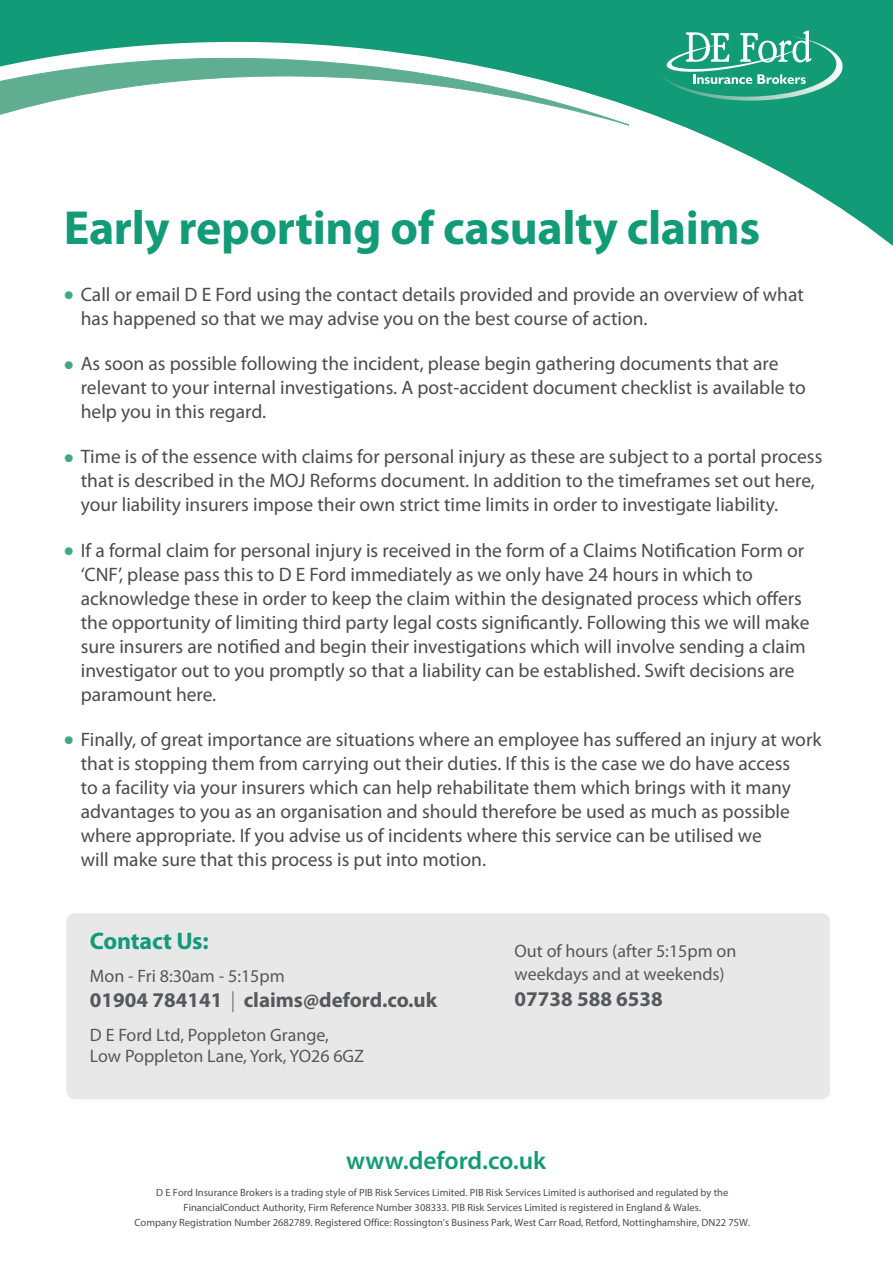
<style>
.page{position:relative;width:893px;height:1263px;background:#fff}
.page>*{position:absolute;margin:0;border:0;box-sizing:border-box;transform-origin:0 0}
.t1{font:700 48px "Myriad Pro";letter-spacing:-.01em;color:#129b77}
.t2{font:600 25.35px "Myriad Pro";color:#129b77}
.t3{font:700 24px "Myriad Pro";letter-spacing:-.01em;color:#129b77}
.t4{font:700 21px "Myriad Pro";color:#57585a}
.t5{font:19.5px/24px "Myriad Pro";color:#4b4c4d}
.t6{font:18px/21px "Myriad Pro";color:#57585a}
.t7{font:10.5px/15px "Myriad Pro";color:#4b4c4d;text-align:center}
.s1{font-weight:700;font-size:30px;color:#40a788}
.s2{font-weight:300}
</style>
<div class="page">
<div style="left:66px;top:913px;width:764px;height:186px;background:#e8e8e9;border-radius:9px"></div>
<svg style="left:0;top:0;width:893px;height:246px"></svg>
<svg style="left:0;top:50px;width:630px;height:76px"></svg>
<p class="t1" style="left:64px;top:197px;width:698px">Early reporting of casualty claims</p>
<p class="t5" style="left:81px;top:282px;width:724px;text-indent:-17px"><span class="s1">•</span> Call or email D E Ford using the contact details provided and provide an overview of what has happened so that we may advise you on the best course of action.</p>
<p class="t5" style="left:81px;top:351px;width:727px;text-indent:-17px"><span class="s1">•</span> As soon as possible following the incident, please begin gathering documents that are relevant to your internal investigations. A post-accident document checklist is available to help you in this regard.</p>
<p class="t5" style="left:81px;top:444px;width:743px;text-indent:-17px"><span class="s1">•</span> Time is of the essence with claims for personal injury as these are subject to a portal process that is described in the MOJ Reforms document. In addition to the timeframes set out here, your liability insurers impose their own strict time limits in order to investigate liability.</p>
<p class="t5" style="left:81px;top:538px;width:730px;text-indent:-17px"><span class="s1">•</span> If a formal claim for personal injury is received in the form of a Claims Notification Form or ‘CNF’, please pass this to D E Ford immediately as we only have 24 hours in which to acknowledge these in order to keep the claim within the designated process which offers the opportunity of limiting third party legal costs significantly. Following this we will make sure insurers are notified and begin their investigations which will involve sending a claim investigator out to you promptly so that a liability can be established. Swift decisions are paramount here.</p>
<p class="t5" style="left:81px;top:727px;width:742px;text-indent:-17px"><span class="s1">•</span> Finally, of great importance are situations where an employee has suffered an injury at work that is stopping them from carrying out their duties. If this is the case we do have access<br>to a facility via your insurers which can help rehabilitate them which brings with it many advantages to you as an organisation and should therefore be used as much as possible where appropriate. If you advise us of incidents where this service can be utilised we<br>will make sure that this process is put into motion.</p>
<p class="t3" style="left:90px;top:925px;width:120px">Contact Us:</p>
<p class="t6" style="left:90px;top:965px;width:196px">Mon - Fri 8:30am - 5:15pm</p>
<p class="t4" style="left:90px;top:986px;width:349px">01904 784141 <span class="s2">|</span> claims@deford.co.uk</p>
<p class="t6" style="left:90px;top:1024px;width:276px">D E Ford Ltd, Poppleton Grange,<br>Low Poppleton Lane, York, YO26 6GZ</p>
<p class="t6" style="left:514px;top:940px;width:223px;line-height:22.6px">Out of hours (after 5:15pm on weekdays and at weekends)</p>
<p class="t4" style="left:514px;top:985px;width:150px">07738 588 6538</p>
<p class="t2" style="left:346px;top:1144px;width:202px">www.deford.co.uk</p>
<p class="t7" style="left:135px;top:1184px;width:617px">D E Ford Insurance Brokers is a trading style of PIB Risk Services Limited. PIB Risk Services Limited is authorised and regulated by the<br>FinancialConduct Authority, Firm Reference Number 308333. PIB Risk Services Limited is registered in England &amp; Wales.<br>Company Registration Number 2682789. Registered Office: Rossington’s Business Park, West Carr Road, Retford, Nottinghamshire, DN22 7SW.</p>
</div>
